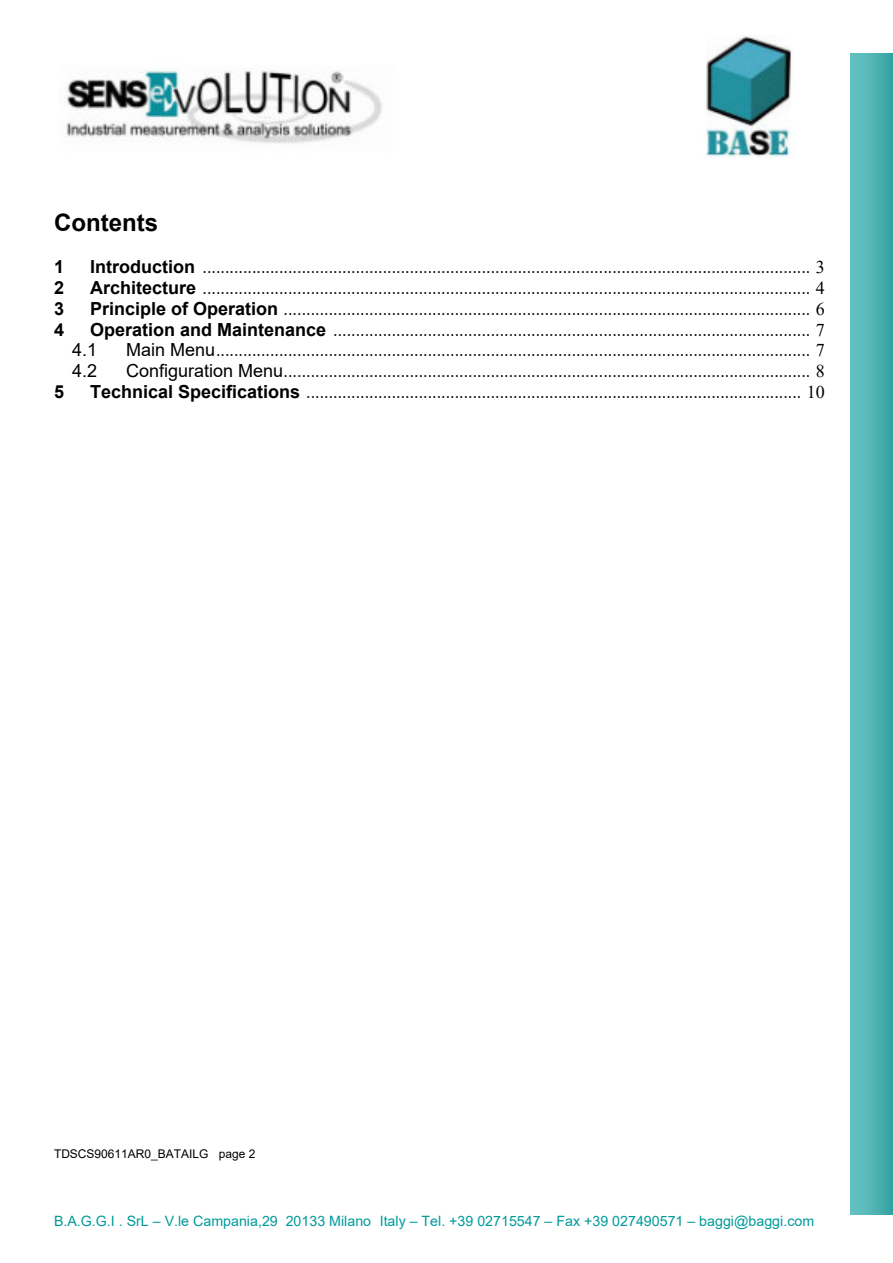
<style>
.page{position:relative;width:893px;height:1263px;background:#fff}
.page>*{position:absolute;margin:0;border:0;box-sizing:border-box;transform-origin:0 0}
.t1{font:700 24px "Arial";color:#000}
.t2{font:18px "Times New Roman";color:#000}
.t3{font:18px "Arial";color:#000}
.t4{font:700 18px "Arial";color:#000}
.t5{font:14.25px "Arial";color:#009a9a}
.t6{font:12px "Arial";color:#000}
.s1{font-family:"Arial";font-weight:700}
.s2{font-family:"Arial"}
</style>
<div class="page">
<img style="left:66px;top:36px;width:725px;height:122px">
<img style="left:850px;top:54px;width:42px;height:1161px">
<h1 class="t1" style="left:54px;top:213px;width:106px">Contents</h1>
<p class="t4" style="left:54px;top:260px;width:12px">1</p>
<p class="t2" style="left:90px;top:261px;width:736px"><span class="s1">Introduction</span> ....................................................................................................................................... 3</p>
<p class="t4" style="left:54px;top:281px;width:12px">2</p>
<p class="t2" style="left:90px;top:281px;width:736px"><span class="s1">Architecture</span> ....................................................................................................................................... 4</p>
<p class="t4" style="left:54px;top:302px;width:12px">3</p>
<p class="t2" style="left:90px;top:302px;width:736px"><span class="s1">Principle of Operation</span> ..................................................................................................................... 6</p>
<p class="t4" style="left:54px;top:322px;width:12px">4</p>
<p class="t2" style="left:90px;top:323px;width:736px"><span class="s1">Operation and Maintenance</span> .......................................................................................................... 7</p>
<p class="t3" style="left:72px;top:343px;width:27px">4.1</p>
<p class="t2" style="left:126px;top:344px;width:700px"><span class="s2">Main Menu</span>.................................................................................................................................... 7</p>
<p class="t3" style="left:72px;top:364px;width:27px">4.2</p>
<p class="t2" style="left:126px;top:365px;width:700px"><span class="s2">Configuration Menu</span>..................................................................................................................... 8</p>
<p class="t4" style="left:54px;top:385px;width:12px">5</p>
<p class="t2" style="left:90px;top:385px;width:736px"><span class="s1">Technical Specifications</span> .............................................................................................................. 10</p>
<p class="t6" style="left:54px;top:1149px;width:203px">TDSCS90611AR0_BATAILG page 2</p>
<p class="t5" style="left:54px;top:1215px;width:761px">B.A.G.G.I . SrL – V.le Campania,29 20133 Milano Italy – Tel. +39 02715547 – Fax +39 027490571 – baggi@baggi.com</p>
</div>
